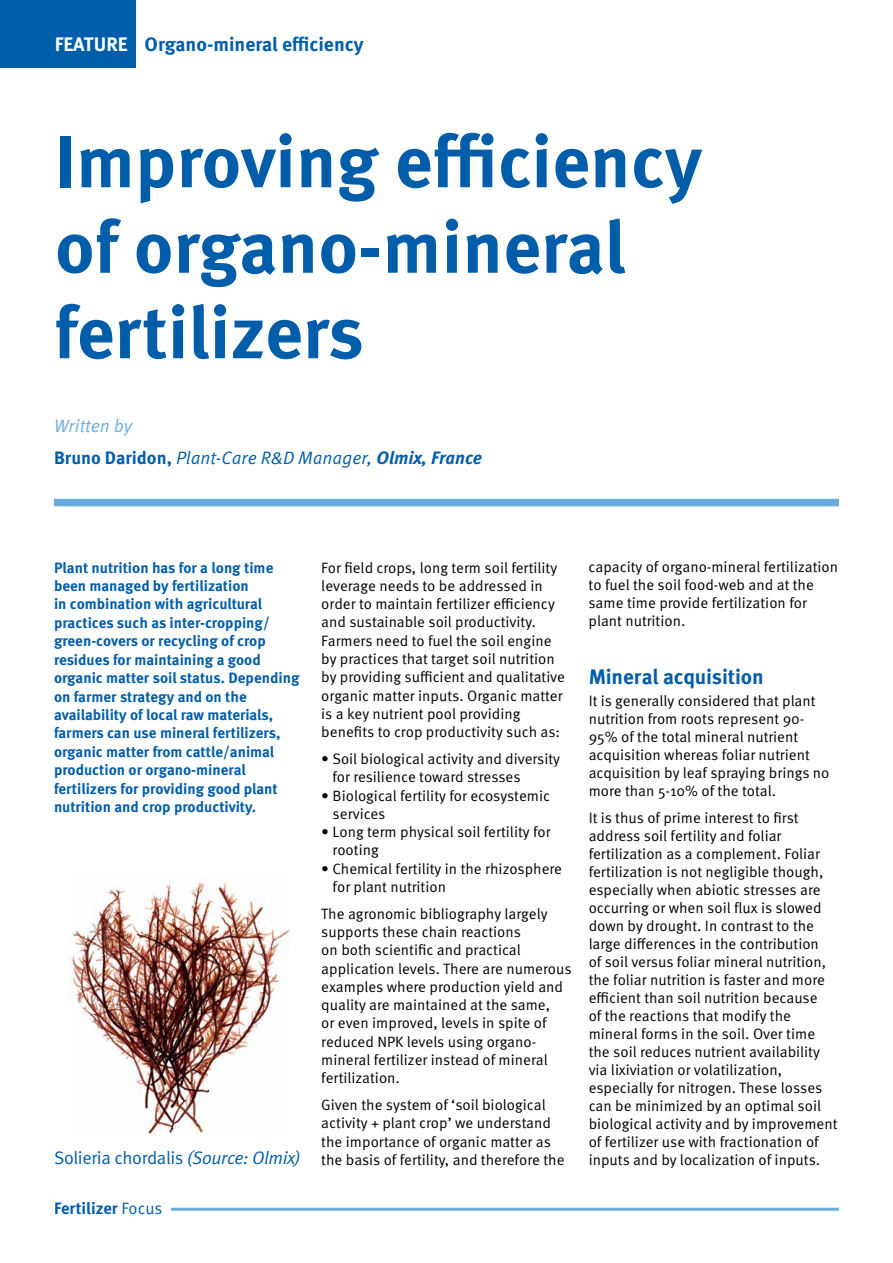
<style>
.page{position:relative;width:893px;height:1263px;background:#fff}
.page>*{position:absolute;margin:0;border:0;box-sizing:border-box;transform-origin:0 0}
.t1{font:700 73.5px/85.5px "Meta Pro";color:#005daa}
.t2{font:700 21px "Meta Pro";letter-spacing:-.01em;color:#005daa}
.t3{font:700 19.5px "Meta Pro";color:#005daa}
.t4{font:700 19.5px "Meta Pro";color:#fff}
.t5{font:18px/32.5px "Meta Pro Norm Ita";color:#005daa}
.t6{font:18px "Meta Pro Norm";letter-spacing:-.02em;color:#005daa}
.t7{font:700 16.5px "Meta Pro";color:#005daa}
.t8{font:15px/18px "Meta Pro Norm";color:#000}
.t9{font:700 15px/18.5px "Meta Pro";color:#005daa}
.s1{color:#6caddf}
.s2{font-family:"Meta Pro";font-weight:700}
.s3{font-family:"Meta Pro";font-weight:700;font-style:italic}
.s4{font-family:"Meta Pro Norm Ita"}
.s5{font-family:"Meta Pro Norm";font-weight:400}
</style>
<div class="page">
<div style="left:0;top:0;width:136px;height:68px;background:#005daa"></div>
<hr style="left:54px;top:1208px;width:785px;height:3px;background:#6caddf">
<div style="left:54px;top:1193px;width:116px;height:29px;background:#fff"></div>
<div style="left:54px;top:499px;width:785px;height:7px;background:#6caddf"></div>
<img style="left:69px;top:881px;width:220px;height:254px">
<h3 class="t4" style="left:55px;top:29px;width:75px">FEATURE</h3>
<h3 class="t3" style="left:145px;top:29px;width:221px">Organo-mineral efficiency</h3>
<h1 class="t1" style="left:54px;top:114px;width:649px">Improving efficiency of organo-mineral fertilizers</h1>
<p class="t5" style="left:54px;top:408px;width:430px"><span class="s1">Written by<br></span><span class="s2">Bruno Daridon,</span> Plant-Care R&amp;D Manager, <span class="s3">Olmix, France</span></p>
<p class="t9" style="left:54px;top:557px;width:247px">Plant nutrition has for a long time been managed by fertilization<br>in combination with agricultural practices such as inter-cropping/ green-covers or recycling of crop residues for maintaining a good organic matter soil status. Depending on farmer strategy and on the availability of local raw materials, farmers can use mineral fertilizers, organic matter from cattle/animal production or organo-mineral fertilizers for providing good plant nutrition and crop productivity.</p>
<p class="t8" style="left:321px;top:557px;width:245px">For field crops, long term soil fertility leverage needs to be addressed in order to maintain fertilizer efficiency and sustainable soil productivity.<br>Farmers need to fuel the soil engine by practices that target soil nutrition by providing sufficient and qualitative organic matter inputs. Organic matter is a key nutrient pool providing benefits to crop productivity such as:</p>
<p class="t8" style="left:589px;top:557px;width:251px">capacity of organo-mineral fertilization to fuel the soil food-web and at the same time provide fertilization for plant nutrition.</p>
<h2 class="t2" style="left:589px;top:660px;width:177px">Mineral acquisition</h2>
<p class="t8" style="left:589px;top:691px;width:242px">It is generally considered that plant nutrition from roots represent 90- 95% of the total mineral nutrient acquisition whereas foliar nutrient acquisition by leaf spraying brings no more than 5-10% of the total.</p>
<p class="t8" style="left:589px;top:808px;width:250px">It is thus of prime interest to first address soil fertility and foliar fertilization as a complement. Foliar fertilization is not negligible though, especially when abiotic stresses are occurring or when soil flux is slowed down by drought. In contrast to the large differences in the contribution<br>of soil versus foliar mineral nutrition, the foliar nutrition is faster and more efficient than soil nutrition because<br>of the reactions that modify the mineral forms in the soil. Over time the soil reduces nutrient availability via lixiviation or volatilization, especially for nitrogen. These losses can be minimized by an optimal soil biological activity and by improvement of fertilizer use with fractionation of</p>
<p class="t8" style="left:332px;top:749px;width:229px;text-indent:-11px">• Soil biological activity and diversity for resilience toward stresses</p>
<p class="t8" style="left:333px;top:785px;width:219px;text-indent:-11px">• Biological fertility for ecosystemic services</p>
<p class="t8" style="left:333px;top:822px;width:219px;text-indent:-11px">• Long term physical soil fertility for rooting</p>
<p class="t8" style="left:333px;top:858px;width:231px;text-indent:-11px">• Chemical fertility in the rhizosphere for plant nutrition</p>
<p class="t8" style="left:321px;top:903px;width:252px">The agronomic bibliography largely supports these chain reactions<br>on both scientific and practical application levels. There are numerous examples where production yield and quality are maintained at the same,<br>or even improved, levels in spite of reduced NPK levels using organo&shy;mineral fertilizer instead of mineral fertilization.</p>
<p class="t8" style="left:321px;top:1095px;width:245px">Given the system of ‘soil biological activity + plant crop’ we understand the importance of organic matter as the basis of fertility, and therefore the</p>
<p class="t6" style="left:54px;top:1144px;width:248px">Solieria chordalis <span class="s4">(Source: Olmix)</span></p>
<p class="t8" style="left:589px;top:1150px;width:233px">inputs and by localization of inputs.</p>
<p class="t7" style="left:54px;top:1195px;width:110px">Fertilizer <span class="s5">Focus</span></p>
</div>
